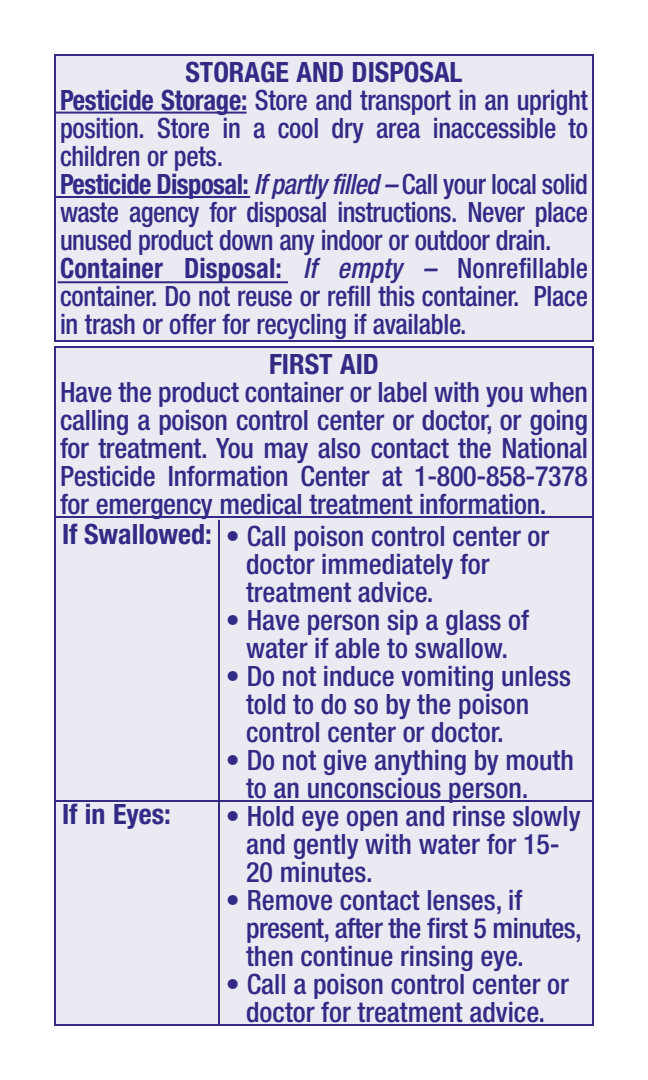
<style>
.page{position:relative;width:648px;height:1080px;background:#fff}
.page>*{position:absolute;margin:0;border:0;box-sizing:border-box;transform-origin:0 0}
.t1{font:500 condensed 28px/28px "Helvetica Neue";color:#332a86}
.t2{font:500 condensed 28px/28px "Helvetica Neue";color:#332a86;scale:.95 1}
.t3{font:700 condensed 28px "Helvetica Neue";color:#332a86}
.s1{font-weight:700}
.s2{font-style:italic}
</style>
<div class="page">
<div style="left:55px;top:55px;width:538px;height:286px;background:#ebeaf3"></div>
<div style="left:54px;top:54px;width:540px;height:288px;border:2px solid #332a86"></div>
<hr style="left:56px;top:112px;width:191px;height:2px;background:#332a86">
<hr style="left:54px;top:196px;width:196px;height:2px;background:#332a86">
<hr style="left:58px;top:281px;width:230px;height:2px;background:#332a86">
<div style="left:55px;top:347px;width:538px;height:678px;background:#ebeaf3"></div>
<hr style="left:54px;top:516px;width:540px;height:2px;background:#332a86">
<hr style="left:218px;top:520px;width:2px;height:506px;background:#332a86">
<hr style="left:54px;top:800px;width:540px;height:2px;background:#332a86">
<p class="t2" style="left:60px;top:57px;width:557px;text-indent:125px"><span class="s1">STORAGE AND DISPOSAL<br>Pesticide Storage:</span> Store and transport in an upright position. Store in a cool dry area inaccessible to children or pets.<br><span class="s1">Pesticide Disposal:</span> <span class="s2">If partly filled –</span> Call your local solid waste agency for disposal instructions. Never place unused product down any indoor or outdoor drain.<br><span class="s1">Container Disposal:</span> <span class="s2">If empty –</span> Nonrefillable container. Do not reuse or refill this container. Place in trash or offer for recycling if available.</p>
<p class="t3" style="left:269px;top:347px;width:111px">FIRST AID</p>
<p class="t1" style="left:60px;top:378px;width:530px;text-align:justify">Have the product container or label with you when calling a poison control center or doctor, or going for treatment. You may also contact the National Pesticide Information Center at 1-800-858-7378 for emergency medical treatment information.</p>
<p class="t3" style="left:62px;top:517px;width:151px">If Swallowed:</p>
<p class="t1" style="left:246px;top:521px;width:305px;text-indent:-20px">• Call poison control center or doctor immediately for treatment advice.</p>
<p class="t1" style="left:226px;top:605px;width:305px;text-align:center">• Have person sip a glass of water if able to swallow.</p>
<p class="t1" style="left:246px;top:661px;width:326px;text-indent:-20px">• Do not induce vomiting unless told to do so by the poison control center or doctor.</p>
<p class="t1" style="left:246px;top:745px;width:329px;text-indent:-20px">• Do not give anything by mouth to an unconscious person.</p>
<p class="t1" style="left:246px;top:801px;width:336px;text-indent:-20px">• Hold eye open and rinse slowly and gently with water for 15-<br>20 minutes.</p>
<p class="t1" style="left:246px;top:885px;width:337px;text-indent:-20px">• Remove contact lenses, if present, after the first 5 minutes, then continue rinsing eye.</p>
<p class="t1" style="left:226px;top:969px;width:345px;text-align:center">• Call a poison control center or doctor for treatment advice.</p>
<p class="t3" style="left:62px;top:797px;width:111px">If in Eyes:</p>
</div>
